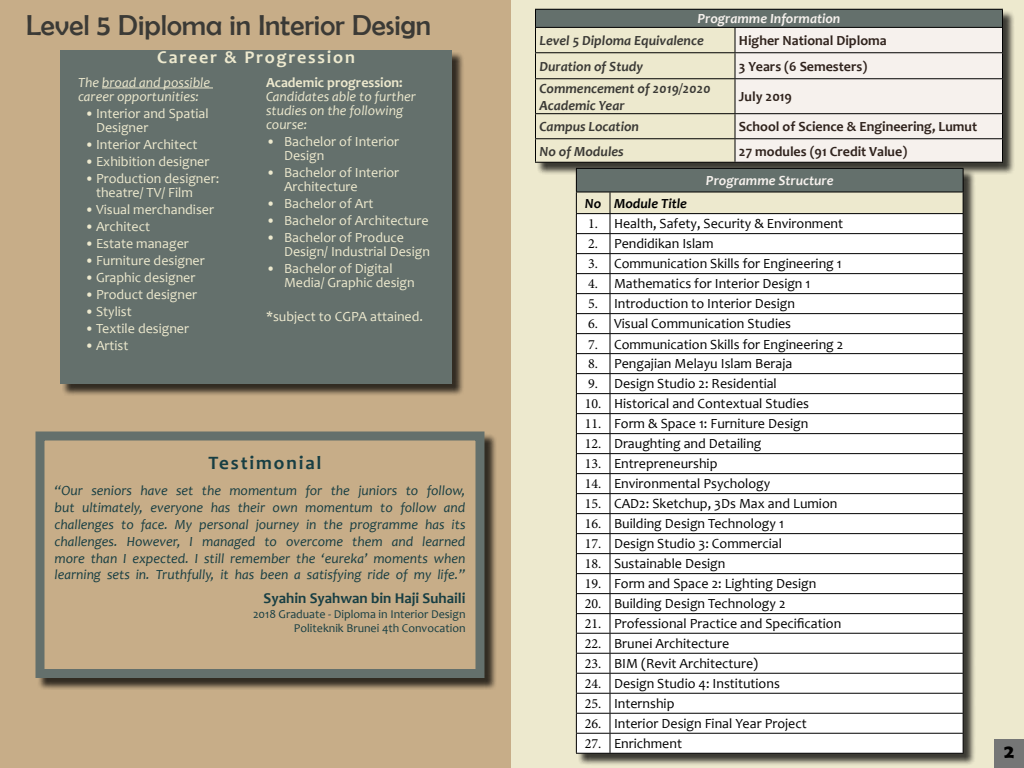
<style>
.page{position:relative;width:1024px;height:768px;background:#fff}
.page>*{position:absolute;margin:0;border:0;box-sizing:border-box;transform-origin:0 0}
.t1{font:29px "Berlin Sans FB";color:#3b3a36}
.t2{font:700 19px "Candara";letter-spacing:.1em;color:#173e43}
.t3{font:700 19px "Berlin Sans FB Demi";color:#000}
.t4{font:700 18px "Candara";letter-spacing:.1em;color:#ede9ce}
.t5{font:700 15px "Candara";color:#173e43}
.t6{font:14px "Candara";color:#000}
.t7{font:14px/14px "Candara";color:#ede9ce}
.t8{font:italic 14px/16.8px "Candara";color:#173e43;text-align:justify}
.t9{font:700 14px "Candara";color:#30231d}
.t10{font:italic 700 14px/16.8px "Candara";color:#3b3a36}
.t11{font:italic 14px/14px "Candara";color:#ede9ce}
.t12{font:italic 700 14px "Candara";color:#f6f1ed}
.t13{font:700 14px "Candara";color:#ede9ce}
.t14{font:italic 700 14px "Candara";color:#000}
.t15{font:12px/14.4px "Candara";color:#173e43;text-align:right}
.s1{font-family:"Minion Pro"}
</style>
<div class="page">
<div style="left:0;top:0;width:512px;height:768px;background:#c7ad88"></div>
<div style="left:62px;top:52px;width:403px;height:345px;background:#000;opacity:.75"></div>
<div style="left:60px;top:50px;width:392px;height:334px;background:#64706c"></div>
<hr style="left:102px;top:88px;width:111px;height:1px;background:#ede9ce">
<div style="left:512px;top:0;width:512px;height:768px;background:#ede9ce"></div>
<svg style="left:994px;top:739px;width:30px;height:29px"></svg>
<div style="left:37px;top:433px;width:460px;height:257px;background:#000;opacity:.75"></div>
<div style="left:40px;top:436px;width:440px;height:238px;background:#c7ad88"></div>
<div style="left:36px;top:432px;width:448px;height:246px;border:9px solid #64706c"></div>
<div style="left:537px;top:10px;width:479px;height:165px;background:#000;opacity:.75"></div>
<div style="left:536px;top:9px;width:466px;height:18px;background:#64706c"></div>
<div style="left:736px;top:28px;width:266px;height:134px;background:#f6f1ed"></div>
<hr style="left:535px;top:9px;width:200px;height:1px;background:#000">
<hr style="left:735px;top:9px;width:268px;height:1px;background:#000">
<hr style="left:735px;top:27px;width:268px;height:1px;background:#000">
<hr style="left:734px;top:28px;width:2px;height:24px;background:#000">
<hr style="left:735px;top:52px;width:268px;height:1px;background:#000">
<hr style="left:734px;top:53px;width:2px;height:25px;background:#000">
<svg style="left:1002px;top:10px;width:1px;height:68px"></svg>
<hr style="left:735px;top:78px;width:268px;height:1px;background:#000">
<hr style="left:734px;top:79px;width:2px;height:34px;background:#000">
<hr style="left:1002px;top:79px;width:1px;height:34px;background:#000">
<hr style="left:735px;top:113px;width:268px;height:1px;background:#000">
<hr style="left:734px;top:114px;width:2px;height:24px;background:#000">
<svg style="left:535px;top:10px;width:200px;height:152px"></svg>
<hr style="left:735px;top:138px;width:268px;height:1px;background:#000">
<hr style="left:734px;top:139px;width:2px;height:23px;background:#000">
<svg style="left:1002px;top:114px;width:1px;height:48px"></svg>
<hr style="left:535px;top:162px;width:200px;height:1px;background:#000">
<hr style="left:735px;top:162px;width:268px;height:1px;background:#000">
<div style="left:578px;top:170px;width:398px;height:596px;background:#000;opacity:.75"></div>
<hr style="left:576px;top:168px;width:34px;height:1px;background:#000">
<hr style="left:610px;top:168px;width:354px;height:1px;background:#000">
<svg style="left:576px;top:169px;width:388px;height:584px;background:#ebebea"></svg>
<hr style="left:576px;top:653px;width:34px;height:1px;background:#000">
<hr style="left:610px;top:653px;width:354px;height:1px;background:#000">
<hr style="left:576px;top:673px;width:34px;height:1px;background:#000">
<hr style="left:610px;top:673px;width:354px;height:1px;background:#000">
<hr style="left:576px;top:693px;width:34px;height:1px;background:#000">
<hr style="left:610px;top:693px;width:354px;height:1px;background:#000">
<hr style="left:576px;top:713px;width:34px;height:1px;background:#000">
<hr style="left:610px;top:713px;width:354px;height:1px;background:#000">
<hr style="left:576px;top:733px;width:34px;height:1px;background:#000">
<hr style="left:610px;top:733px;width:354px;height:1px;background:#000">
<hr style="left:576px;top:753px;width:34px;height:1px;background:#000">
<hr style="left:610px;top:753px;width:354px;height:1px;background:#000">
<h1 class="t1" style="left:26px;top:9px;width:407px">Level 5 Diploma in Interior Design</h1>
<p class="t4" style="left:157px;top:46px;width:199px">Career &amp; Progression</p>
<p class="t11" style="left:78px;top:75px;width:134px">The broad and possible career opportunities:</p>
<p class="t7" style="left:96px;top:106px;width:114px;text-indent:-11px">•Interior and Spatial<br>Designer</p>
<p class="t7" style="left:85px;top:137px;width:114px">•Interior Architect</p>
<p class="t7" style="left:85px;top:154px;width:126px">•Exhibition designer</p>
<p class="t7" style="left:96px;top:171px;width:125px;text-indent:-11px">•Production designer: theatre/ TV/ Film</p>
<p class="t7" style="left:85px;top:202px;width:131px">•Visual merchandiser</p>
<p class="t7" style="left:85px;top:219px;width:67px">•Architect</p>
<p class="t7" style="left:85px;top:236px;width:106px">•Estate manager</p>
<p class="t7" style="left:85px;top:253px;width:121px">•Furniture designer</p>
<p class="t7" style="left:85px;top:270px;width:112px">•Graphic designer</p>
<p class="t7" style="left:85px;top:287px;width:114px">•Product designer</p>
<p class="t7" style="left:85px;top:304px;width:49px">•Stylist</p>
<p class="t7" style="left:85px;top:321px;width:106px">•Textile designer</p>
<p class="t7" style="left:85px;top:338px;width:45px">•Artist</p>
<p class="t13" style="left:266px;top:74px;width:138px">Academic progression:</p>
<p class="t11" style="left:266px;top:89px;width:151px">Candidates able to further studies on the following course:</p>
<p class="t7" style="left:284px;top:134px;width:117px;text-indent:-18px">• Bachelor of Interior<br>Design</p>
<p class="t7" style="left:284px;top:165px;width:117px;text-indent:-18px">• Bachelor of Interior<br>Architecture</p>
<p class="t7" style="left:266px;top:196px;width:109px">• Bachelor of Art</p>
<p class="t7" style="left:266px;top:213px;width:164px">• Bachelor of Architecture</p>
<p class="t7" style="left:284px;top:230px;width:147px;text-indent:-18px">• Bachelor of Produce<br>Design/ Industrial Design</p>
<p class="t7" style="left:284px;top:261px;width:132px;text-indent:-18px">• Bachelor of Digital<br>Media/ Graphic design</p>
<p class="t7" style="left:266px;top:309px;width:159px">*subject to CGPA attained.</p>
<h2 class="t2" style="left:208px;top:451px;width:115px">Testimonial</h2>
<p class="t8" style="left:54px;top:482px;width:413px">“Our seniors have set the momentum for the juniors to follow, but ultimately, everyone has their own momentum to follow and challenges to face. My personal journey in the programme has its challenges. However, I managed to overcome them and learned more than I expected. I still remember the ‘eureka’ moments when learning sets in. Truthfully, it has been a satisfying ride of my life.”</p>
<p class="t5" style="left:264px;top:589px;width:203px">Syahin Syahwan bin Haji Suhaili</p>
<p class="t15" style="left:253px;top:607px;width:214px">2018 Graduate - Diploma in Interior Design<br>Politeknik Brunei 4th Convocation</p>
<p class="t12" style="left:698px;top:10px;width:144px">Programme Information</p>
<p class="t10" style="left:539px;top:32px;width:166px">Level 5 Diploma Equivalence</p>
<p class="t9" style="left:739px;top:32px;width:149px">Higher National Diploma</p>
<p class="t10" style="left:539px;top:58px;width:105px">Duration of Study</p>
<p class="t9" style="left:739px;top:57px;width:130px">3 Years (6 Semesters)</p>
<p class="t10" style="left:539px;top:80px;width:173px">Commencement of 2019/2020<br>Academic Year</p>
<p class="t9" style="left:739px;top:88px;width:54px">July 2019</p>
<p class="t10" style="left:539px;top:118px;width:101px">Campus Location</p>
<p class="t9" style="left:739px;top:118px;width:240px">School of Science &amp; Engineering, Lumut</p>
<p class="t10" style="left:539px;top:142px;width:86px">No of Modules</p>
<p class="t9" style="left:739px;top:142px;width:170px">27 modules (91 Credit Value)</p>
<p class="t12" style="left:706px;top:172px;width:129px">Programme Structure</p>
<p class="t14" style="left:585px;top:195px;width:104px">No Module Title</p>
<p class="t6" style="left:588px;top:214px;width:257px"><span class="s1">1.</span> Health, Safety, Security &amp; Environment</p>
<p class="t6" style="left:588px;top:234px;width:127px"><span class="s1">2.</span> Pendidikan Islam</p>
<p class="t6" style="left:588px;top:254px;width:255px"><span class="s1">3.</span> Communication Skills for Engineering 1</p>
<p class="t6" style="left:588px;top:274px;width:224px"><span class="s1">4.</span> Mathematics for Interior Design 1</p>
<p class="t6" style="left:588px;top:294px;width:208px"><span class="s1">5.</span> Introduction to Interior Design</p>
<p class="t6" style="left:588px;top:314px;width:204px"><span class="s1">6.</span> Visual Communication Studies</p>
<p class="t6" style="left:588px;top:335px;width:257px"><span class="s1">7.</span> Communication Skills for Engineering 2</p>
<p class="t6" style="left:588px;top:354px;width:206px"><span class="s1">8.</span> Pengajian Melayu Islam Beraja</p>
<p class="t6" style="left:588px;top:374px;width:190px"><span class="s1">9.</span> Design Studio 2: Residential</p>
<p class="t6" style="left:585px;top:395px;width:226px"><span class="s1">10.</span> Historical and Contextual Studies</p>
<p class="t6" style="left:585px;top:415px;width:225px"><span class="s1">11.</span> Form &amp; Space 1: Furniture Design</p>
<p class="t6" style="left:585px;top:435px;width:178px"><span class="s1">12.</span> Draughting and Detailing</p>
<p class="t6" style="left:585px;top:455px;width:134px"><span class="s1">13.</span> Entrepreneurship</p>
<p class="t6" style="left:585px;top:475px;width:187px"><span class="s1">14.</span> Environmental Psychology</p>
<p class="t6" style="left:585px;top:495px;width:254px"><span class="s1">15.</span> CAD2: Sketchup, 3Ds Max and Lumion</p>
<p class="t6" style="left:585px;top:515px;width:201px"><span class="s1">16.</span> Building Design Technology 1</p>
<p class="t6" style="left:585px;top:535px;width:199px"><span class="s1">17.</span> Design Studio 3: Commercial</p>
<p class="t6" style="left:585px;top:555px;width:142px"><span class="s1">18.</span> Sustainable Design</p>
<p class="t6" style="left:585px;top:575px;width:233px"><span class="s1">19.</span> Form and Space 2: Lighting Design</p>
<p class="t6" style="left:585px;top:595px;width:202px"><span class="s1">20.</span> Building Design Technology 2</p>
<p class="t6" style="left:585px;top:615px;width:258px"><span class="s1">21.</span> Professional Practice and Specification</p>
<p class="t6" style="left:585px;top:634px;width:146px"><span class="s1">22.</span> Brunei Architecture</p>
<p class="t6" style="left:585px;top:654px;width:175px"><span class="s1">23.</span> BIM (Revit Architecture)</p>
<p class="t6" style="left:585px;top:674px;width:197px"><span class="s1">24.</span> Design Studio 4: Institutions</p>
<p class="t6" style="left:585px;top:694px;width:91px"><span class="s1">25.</span> Internship</p>
<p class="t6" style="left:585px;top:714px;width:223px"><span class="s1">26.</span> Interior Design Final Year Project</p>
<p class="t6" style="left:585px;top:734px;width:99px"><span class="s1">27.</span> Enrichment</p>
<h2 class="t3" style="left:1004px;top:740px;width:11px">2</h2>
</div>
